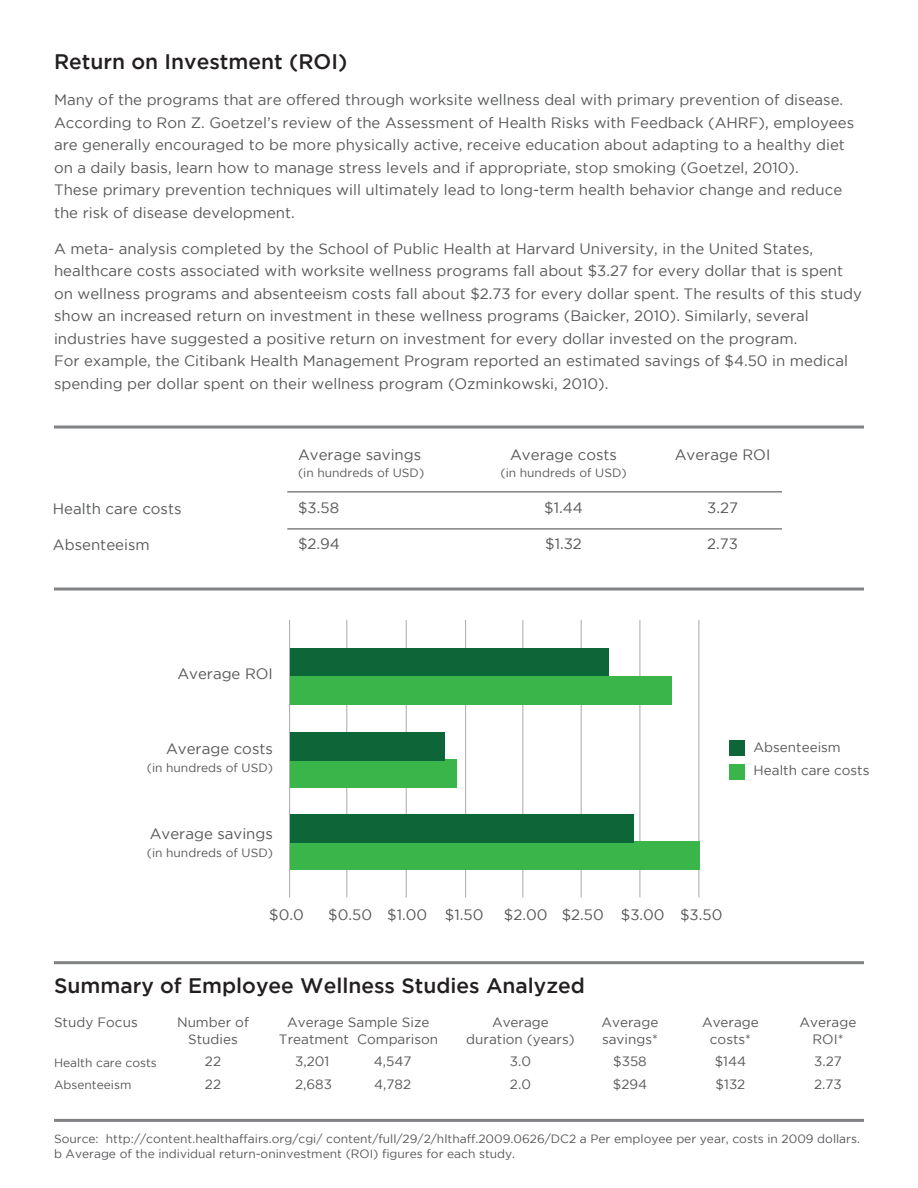
<style>
.page{position:relative;width:918px;height:1188px;background:#fff}
.page>*{position:absolute;margin:0;border:0;box-sizing:border-box;transform-origin:0 0}
.t1{font:500 21px "Gotham";color:#231f20}
.t2{font:15px/22.5px "Gotham";color:#57585a}
.t3{font:13.5px/22.5px "Gotham";color:#57585a}
.t4{font:12px/15px "Gotham";color:#57585a}
</style>
<div class="page">
<div style="left:730px;top:741px;width:15px;height:15px;background:#0c6638"></div>
<div style="left:730px;top:764px;width:15px;height:15px;background:#3ab54a"></div>
<hr style="left:289px;top:620px;width:1px;height:277px;background:#a8a9ad">
<hr style="left:346px;top:620px;width:1px;height:277px;background:#a8a9ad">
<hr style="left:406px;top:620px;width:1px;height:277px;background:#a8a9ad">
<hr style="left:465px;top:620px;width:1px;height:277px;background:#a8a9ad">
<hr style="left:522px;top:620px;width:1px;height:277px;background:#a8a9ad">
<hr style="left:581px;top:620px;width:1px;height:277px;background:#a8a9ad">
<hr style="left:640px;top:620px;width:1px;height:277px;background:#a8a9ad">
<hr style="left:699px;top:620px;width:1px;height:277px;background:#a8a9ad">
<div style="left:290px;top:648px;width:319px;height:28px;background:#0c6638"></div>
<div style="left:290px;top:676px;width:382px;height:28px;background:#3ab54a"></div>
<div style="left:290px;top:759px;width:167px;height:28px;background:#3ab54a"></div>
<div style="left:290px;top:842px;width:410px;height:28px;background:#3ab54a"></div>
<div style="left:290px;top:732px;width:155px;height:28px;background:#0c6638"></div>
<div style="left:290px;top:814px;width:344px;height:28px;background:#0c6638"></div>
<hr style="left:287px;top:491px;width:495px;height:2px;background:#808285">
<hr style="left:287px;top:528px;width:495px;height:2px;background:#808285">
<hr style="left:54px;top:1119px;width:810px;height:3px;background:#808285">
<hr style="left:54px;top:961px;width:810px;height:3px;background:#808285">
<hr style="left:54px;top:588px;width:810px;height:3px;background:#808285">
<hr style="left:54px;top:426px;width:810px;height:3px;background:#808285">
<p class="t1" style="left:54px;top:50px;width:295px">Return on Investment (ROI)</p>
<p class="t2" style="left:54px;top:89px;width:802px">Many of the programs that are offered through worksite wellness deal with primary prevention of disease.<br>According to Ron Z. Goetzel’s review of the Assessment of Health Risks with Feedback (AHRF), employees are generally encouraged to be more physically active, receive education about adapting to a healthy diet on a daily basis, learn how to manage stress levels and if appropriate, stop smoking (Goetzel, 2010).<br>These primary prevention techniques will ultimately lead to long-term health behavior change and reduce the risk of disease development.</p>
<p class="t2" style="left:54px;top:237px;width:810px">A meta- analysis completed by the School of Public Health at Harvard University, in the United States, healthcare costs associated with worksite wellness programs fall about $3.27 for every dollar that is spent on wellness programs and absenteeism costs fall about $2.73 for every dollar spent. The results of this study show an increased return on investment in these wellness programs (Baicker, 2010). Similarly, several industries have suggested a positive return on investment for every dollar invested on the program.<br>For example, the Citibank Health Management Program reported an estimated savings of $4.50 in medical spending per dollar spent on their wellness program (Ozminkowski, 2010).</p>
<p class="t2" style="left:53px;top:497px;width:130px">Health care costs</p>
<p class="t2" style="left:53px;top:533px;width:98px">Absenteeism</p>
<p class="t2" style="left:298px;top:443px;width:125px">Average savings</p>
<p class="t2" style="left:510px;top:443px;width:108px">Average costs</p>
<p class="t2" style="left:675px;top:443px;width:97px">Average ROI</p>
<p class="t4" style="left:298px;top:465px;width:128px">(in hundreds of USD)</p>
<p class="t4" style="left:501px;top:465px;width:128px">(in hundreds of USD)</p>
<p class="t2" style="left:298px;top:496px;width:43px">$3.58</p>
<p class="t2" style="left:544px;top:496px;width:40px">$1.44</p>
<p class="t2" style="left:707px;top:496px;width:32px">3.27</p>
<p class="t2" style="left:298px;top:532px;width:43px">$2.94</p>
<p class="t2" style="left:545px;top:532px;width:38px">$1.32</p>
<p class="t2" style="left:707px;top:532px;width:32px">2.73</p>
<p class="t2" style="left:177px;top:663px;width:97px">Average ROI</p>
<p class="t2" style="left:166px;top:737px;width:108px">Average costs</p>
<p class="t4" style="left:147px;top:760px;width:128px">(in hundreds of USD)</p>
<p class="t2" style="left:150px;top:822px;width:125px">Average savings</p>
<p class="t4" style="left:147px;top:845px;width:128px">(in hundreds of USD)</p>
<p class="t3" style="left:754px;top:736px;width:117px">Absenteeism<br>Health care costs</p>
<p class="t2" style="left:269px;top:904px;width:36px">$0.0</p>
<p class="t2" style="left:328px;top:904px;width:157px">$0.50 $1.00 $1.50</p>
<p class="t2" style="left:504px;top:904px;width:220px">$2.00 $2.50 $3.00 $3.50</p>
<p class="t1" style="left:54px;top:974px;width:532px">Summary of Employee Wellness Studies Analyzed</p>
<p class="t3" style="left:54px;top:1011px;width:85px">Study Focus</p>
<p class="t3" style="left:177px;top:1011px;width:73px">Number of</p>
<p class="t3" style="left:287px;top:1011px;width:144px">Average Sample Size</p>
<p class="t3" style="left:492px;top:1011px;width:58px">Average</p>
<p class="t3" style="left:602px;top:1011px;width:58px">Average</p>
<p class="t3" style="left:702px;top:1011px;width:58px">Average</p>
<p class="t3" style="left:800px;top:1011px;width:58px">Average</p>
<p class="t3" style="left:188px;top:1028px;width:51px">Studies</p>
<p class="t3" style="left:279px;top:1028px;width:161px">Treatment Comparison</p>
<p class="t3" style="left:466px;top:1028px;width:110px">duration (years)</p>
<p class="t3" style="left:602px;top:1028px;width:57px">savings*</p>
<p class="t3" style="left:710px;top:1028px;width:43px">costs*</p>
<p class="t3" style="left:813px;top:1028px;width:32px">ROI*</p>
<p class="t3" style="left:205px;top:1050px;width:18px">22</p>
<p class="t3" style="left:295px;top:1050px;width:36px">3,201</p>
<p class="t3" style="left:374px;top:1050px;width:39px">4,547</p>
<p class="t3" style="left:510px;top:1050px;width:23px">3.0</p>
<p class="t3" style="left:613px;top:1050px;width:35px">$358</p>
<p class="t3" style="left:715px;top:1050px;width:33px">$144</p>
<p class="t3" style="left:814px;top:1050px;width:29px">3.27</p>
<p class="t3" style="left:205px;top:1073px;width:18px">22</p>
<p class="t3" style="left:295px;top:1073px;width:38px">2,683</p>
<p class="t3" style="left:374px;top:1073px;width:39px">4,782</p>
<p class="t3" style="left:510px;top:1073px;width:23px">2.0</p>
<p class="t3" style="left:613px;top:1073px;width:36px">$294</p>
<p class="t3" style="left:716px;top:1073px;width:31px">$132</p>
<p class="t3" style="left:814px;top:1073px;width:29px">2.73</p>
<p class="t4" style="left:54px;top:1055px;width:104px">Health care costs</p>
<p class="t4" style="left:54px;top:1077px;width:79px">Absenteeism</p>
<p class="t4" style="left:54px;top:1131px;width:808px">Source: http://content.healthaffairs.org/cgi/ content/full/29/2/hlthaff.2009.0626/DC2 a Per employee per year, costs in 2009 dollars. b Average of the individual return-oninvestment (ROI) figures for each study.</p>
</div>
